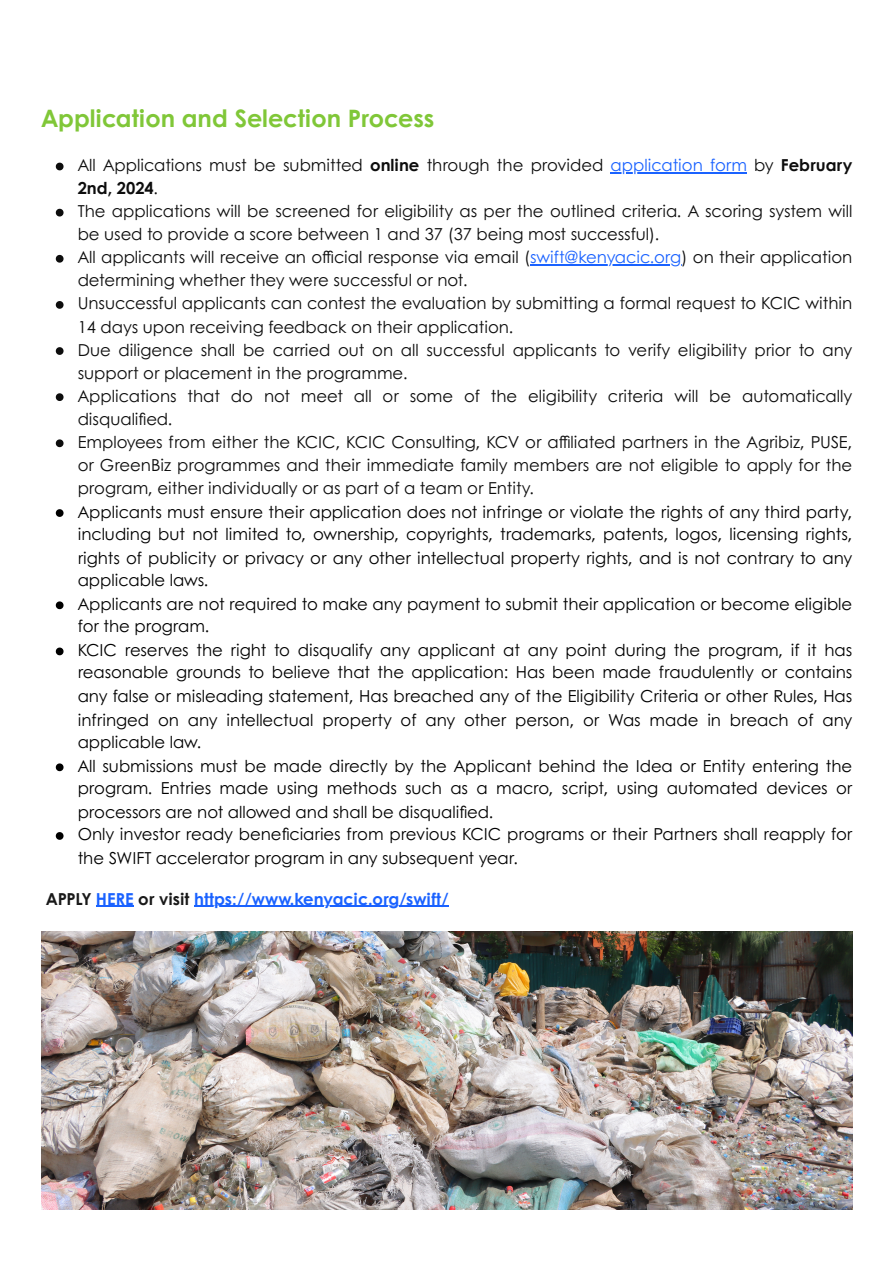
<style>
.page{position:relative;width:894px;height:1263px;background:#fff}
.page>*{position:absolute;margin:0;border:0;box-sizing:border-box;transform-origin:0 0}
.t1{font:700 24px "Century Gothic";color:#80c738}
.t2{font:16.5px/23.1px "Century Gothic";color:#000;text-align:justify}
.t3{font:16.5px/22.5px "Century Gothic";color:#0d0d0d}
.t4{font:700 16.5px "Century Gothic";color:#1a62ff}
.s1{font-weight:700}
.s2{color:#1a62ff}
.s3{color:#191919}
</style>
<div class="page">
<hr style="left:96px;top:906px;width:38px;height:1px;background:#1a62ff">
<hr style="left:194px;top:906px;width:254px;height:1px;background:#1a62ff">
<svg style="left:56px;top:163px;width:7px;height:7px"></svg>
<hr style="left:610px;top:172px;width:136px;height:1px;background:#1a62ff">
<svg style="left:56px;top:209px;width:7px;height:7px"></svg>
<svg style="left:56px;top:255px;width:7px;height:8px"></svg>
<hr style="left:530px;top:264px;width:151px;height:2px;background:#1a62ff">
<svg style="left:56px;top:301px;width:7px;height:8px"></svg>
<svg style="left:56px;top:347px;width:7px;height:8px"></svg>
<svg style="left:56px;top:393px;width:7px;height:8px"></svg>
<svg style="left:56px;top:439px;width:7px;height:8px"></svg>
<svg style="left:56px;top:509px;width:7px;height:8px"></svg>
<svg style="left:56px;top:601px;width:7px;height:8px"></svg>
<svg style="left:56px;top:648px;width:7px;height:7px"></svg>
<svg style="left:56px;top:763px;width:7px;height:8px"></svg>
<svg style="left:56px;top:832px;width:7px;height:8px"></svg>
<img style="left:42px;top:932px;width:810px;height:277px">
<h1 class="t1" style="left:42px;top:100px;width:394px">Application and Selection Process</h1>
<p class="t3" style="left:78px;top:153px;width:775px">All Applications must be submitted <span class="s1">online</span> through the provided <span class="s2">application form</span> by <span class="s1">February<br>2nd, 2024</span>.</p>
<p class="t3" style="left:78px;top:199px;width:775px">The applications will be screened for eligibility as per the outlined criteria. A scoring system will be used to provide a score between 1 and 37 (37 being most successful).</p>
<p class="t3" style="left:78px;top:245px;width:776px">All applicants will receive an official response via email (<span class="s2">swift@kenyacic.org</span>) on their application determining whether they were successful or not.</p>
<p class="t3" style="left:78px;top:291px;width:776px;line-height:23.7px">Unsuccessful applicants can contest the evaluation by submitting a formal request to KCIC within<br>14 days upon receiving feedback on their application.</p>
<p class="t3" style="left:78px;top:337px;width:775px;line-height:23.7px">Due diligence shall be carried out on all successful applicants to verify eligibility prior to any support or placement in the programme.</p>
<p class="t3" style="left:78px;top:383px;width:775px;line-height:23.7px">Applications that do not meet all or some of the eligibility criteria will be automatically disqualified.</p>
<p class="t3" style="left:78px;top:429px;width:776px;line-height:23.1px;text-align:justify">Employees from either the KCIC, KCIC Consulting, KCV or affiliated partners in the Agribiz, PUSE, or GreenBiz programmes and their immediate family members are not eligible to apply for the program, either individually or as part of a team or Entity.</p>
<p class="t2" style="left:78px;top:499px;width:775px">Applicants must ensure their application does not infringe or violate the rights of any third party, including but not limited to, ownership, copyrights, trademarks, patents, logos, licensing rights, rights of publicity or privacy or any other intellectual property rights, and is not contrary to any applicable laws.</p>
<p class="t2" style="left:78px;top:592px;width:776px;line-height:22.5px">Applicants are not required to make any payment to submit their application or become eligible for the program.</p>
<p class="t2" style="left:78px;top:638px;width:776px">KCIC reserves the right to disqualify any applicant at any point during the program, if it has reasonable grounds to believe that the application: Has been made fraudulently or contains any false or misleading statement, Has breached any of the Eligibility Criteria or other Rules, Has infringed on any intellectual property of any other person, or Was made in breach of any applicable law.</p>
<p class="t2" style="left:78px;top:753px;width:776px">All submissions must be made directly by the Applicant behind the Idea or Entity entering the program. Entries made using methods such as a macro, script, using automated devices or processors are not allowed and shall be disqualified.</p>
<p class="t2" style="left:78px;top:822px;width:776px;line-height:23.7px">Only investor ready beneficiaries from previous KCIC programs or their Partners shall reapply for the SWIFT accelerator program in any subsequent year.</p>
<p class="t4" style="left:46px;top:886px;width:404px"><span class="s3">APPLY</span> HERE <span class="s3">or visit</span> https://www.kenyacic.org/swift/</p>
</div>
